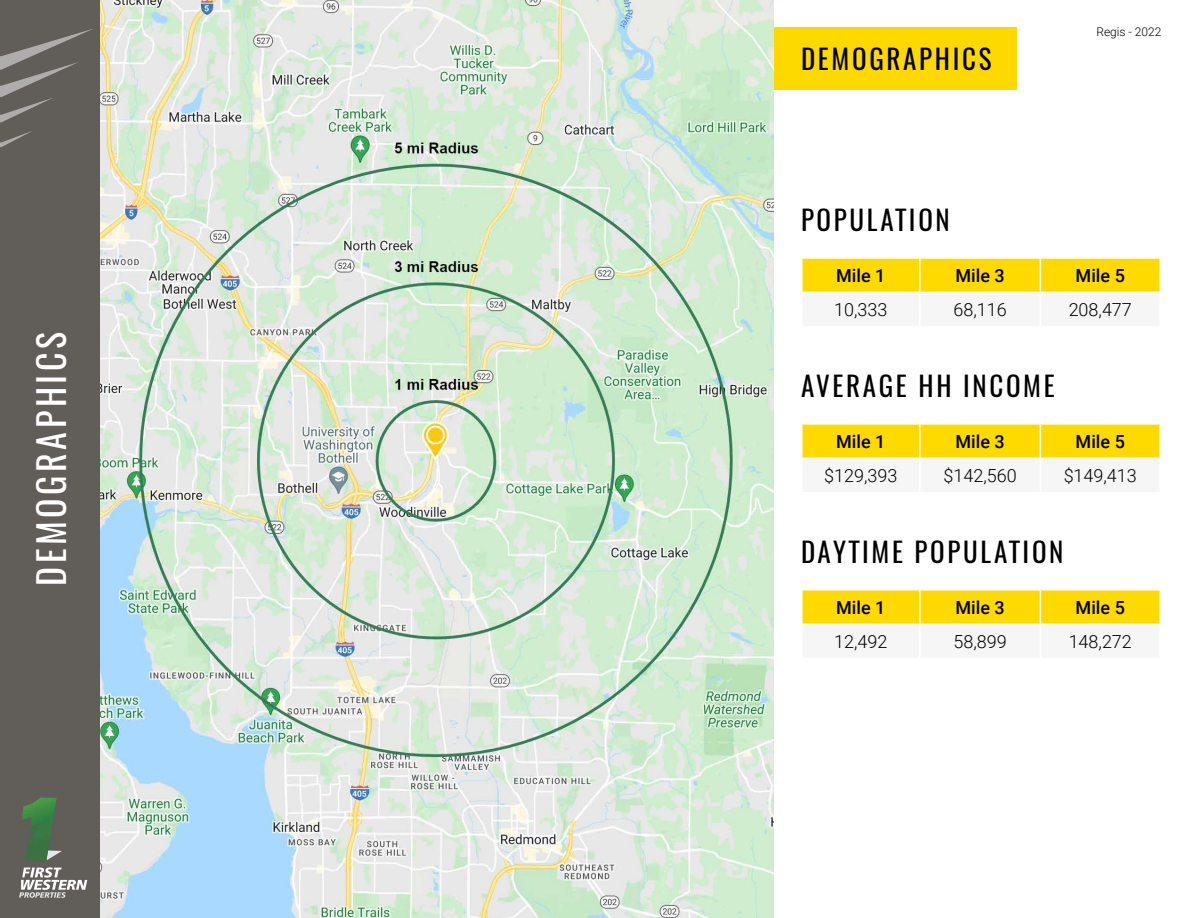
<style>
.page{position:relative;width:1188px;height:918px;background:#fff}
.page>*{position:absolute;margin:0;border:0;box-sizing:border-box;transform-origin:0 0}
.t1{font:36px "Oswald";letter-spacing:.1em;color:#fff}
.t2{font:27px "Oswald";letter-spacing:.1em;color:#000}
.t3{font:300 18px "Roboto";color:#000}
.t4{font:500 18px "Roboto";color:#000}
.t5{font:300 12px "Roboto";color:#000}
</style>
<div class="page">
<div style="left:771px;top:27px;width:246px;height:63px;background:#fdd900"></div>
<img style="left:100px;top:0;width:674px;height:918px">
<div style="left:0;top:0;width:100px;height:918px;background:#615d59"></div>
<svg style="left:19px;top:867px;width:68px;height:31px"></svg>
<svg style="left:57px;top:850px;width:5px;height:4px"></svg>
<img style="left:21px;top:798px;width:36px;height:62px">
<svg style="left:0;top:29px;width:93px;height:94px"></svg>
<svg style="left:0;top:131px;width:32px;height:16px"></svg>
<div style="left:802px;top:259px;width:358px;height:33px;background:#ffda00"></div>
<hr style="left:919px;top:259px;width:2px;height:33px;background:#fff">
<hr style="left:1040px;top:259px;width:1px;height:33px;background:#fff">
<div style="left:802px;top:425px;width:358px;height:33px;background:#ffda00"></div>
<hr style="left:919px;top:425px;width:2px;height:33px;background:#fff">
<hr style="left:1040px;top:425px;width:1px;height:33px;background:#fff">
<div style="left:802px;top:591px;width:358px;height:32px;background:#ffda00"></div>
<hr style="left:919px;top:591px;width:2px;height:32px;background:#fff">
<hr style="left:1040px;top:591px;width:1px;height:32px;background:#fff">
<h1 class="t1" style="left:27px;top:586px;width:255px;rotate:-90deg">DEMOGRAPHICS</h1>
<h2 class="t2" style="left:801px;top:40px;width:192px">DEMOGRAPHICS</h2>
<h2 class="t2" style="left:801px;top:202px;width:150px">POPULATION</h2>
<p class="t5" style="left:1096px;top:23px;width:67px">Regis - 2022</p>
<p class="t4" style="left:836px;top:263px;width:51px">Mile 1</p>
<p class="t4" style="left:955px;top:263px;width:51px">Mile 3</p>
<p class="t4" style="left:1076px;top:263px;width:51px">Mile 5</p>
<p class="t3" style="left:834px;top:297px;width:55px">10,333</p>
<p class="t3" style="left:953px;top:297px;width:55px">68,116</p>
<p class="t3" style="left:1069px;top:297px;width:65px">208,477</p>
<h2 class="t2" style="left:801px;top:368px;width:255px">AVERAGE HH INCOME</h2>
<p class="t4" style="left:836px;top:429px;width:51px">Mile 1</p>
<p class="t4" style="left:955px;top:429px;width:51px">Mile 3</p>
<p class="t4" style="left:1076px;top:429px;width:51px">Mile 5</p>
<p class="t3" style="left:824px;top:463px;width:75px">$129,393</p>
<p class="t3" style="left:943px;top:463px;width:75px">$142,560</p>
<p class="t3" style="left:1064px;top:463px;width:75px">$149,413</p>
<h2 class="t2" style="left:801px;top:533px;width:264px">DAYTIME POPULATION</h2>
<p class="t4" style="left:836px;top:595px;width:51px">Mile 1</p>
<p class="t4" style="left:955px;top:595px;width:51px">Mile 3</p>
<p class="t4" style="left:1076px;top:595px;width:51px">Mile 5</p>
<p class="t3" style="left:834px;top:629px;width:55px">12,492</p>
<p class="t3" style="left:953px;top:629px;width:55px">58,899</p>
<p class="t3" style="left:1069px;top:629px;width:65px">148,272</p>
</div>
